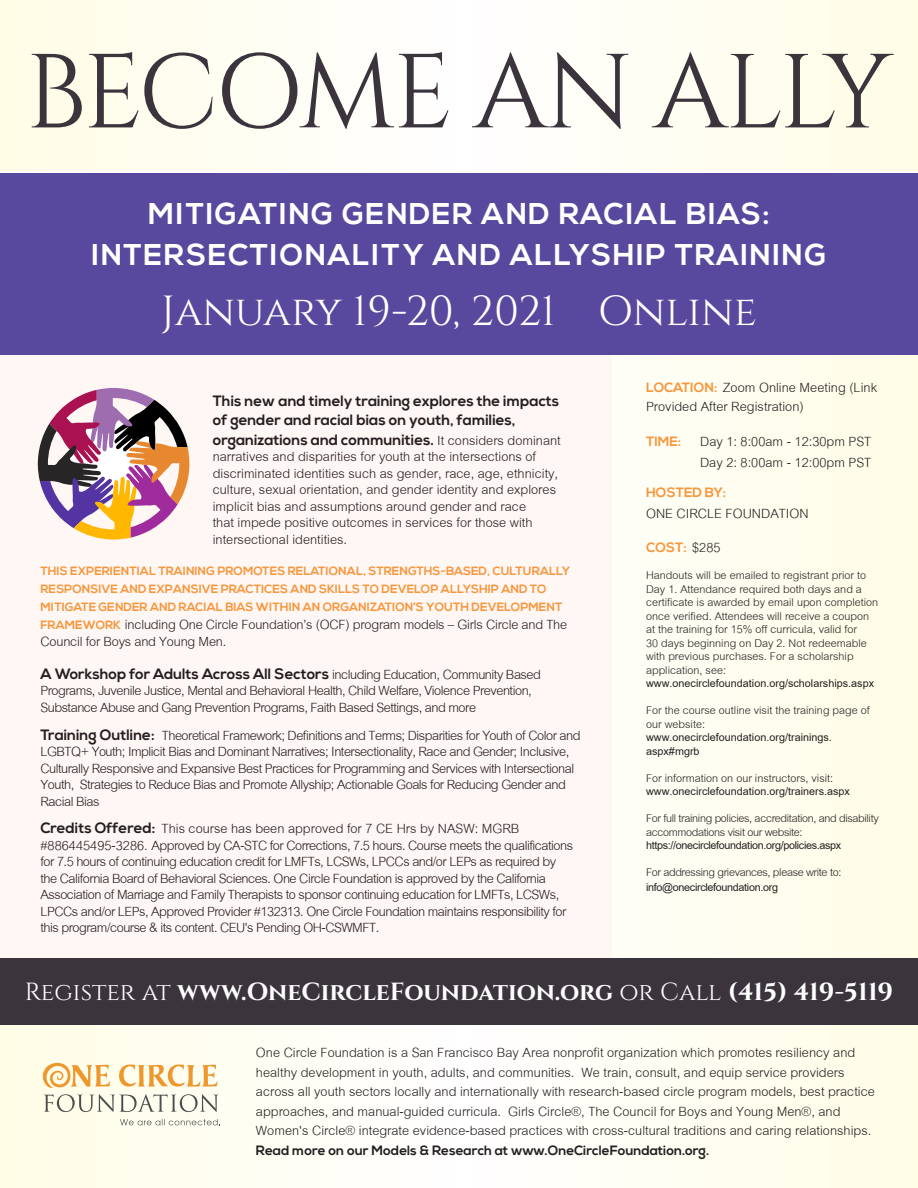
<style>
.page{position:relative;width:918px;height:1188px;background:#fff}
.page>*{position:absolute;margin:0;border:0;box-sizing:border-box;transform-origin:0 0}
.t1{font:105px "Cinzel";letter-spacing:-.04em;color:#3b343d}
.t2{font:42px "Cinzel";color:#fff}
.t3{font:700 30px/40.5px "Nexa";letter-spacing:.05em;color:#fff;text-align:center}
.t4{font:700 24.75px "Cinzel";color:#fff}
.t5{font:19.5px/16.5px "Cordia UPC";letter-spacing:-.01em;color:#231f20}
.t6{font:16.5px/13.5px "Cordia UPC";color:#231f20}
.t7{font:16.5px/13.5px "Cordia UPC";letter-spacing:-.02em;color:#231f20}
.t8{font:700 16.5px/13.5px "Cordia UPC";color:#231f20}
.t9{font:700 15px/19.5px "Nexa";color:#231f20}
.t10{font:700 13.5px "Nexa";color:#231f20}
.t11{font:700 13.5px "Nexa";color:#f7963c}
.t12{font:700 12px/18px "Nexa";color:#f7963c}
.s1{font-family:"Cordia UPC";font-weight:400;font-size:19.5px}
.s2{font-family:"Nexa";font-weight:700;font-size:12px;color:#f7963c}
.s3{font-family:"Nexa";font-weight:700;font-size:15px}
.s4{font-family:"Nexa";font-weight:700;font-size:13.5px;color:#f7963c}
.s5{font-family:"Cordia UPC";font-weight:400;font-size:19.5px;color:#231f20}
.s6{font-weight:700}
.s7{font-weight:400}
</style>
<div class="page">
<div style="left:0;top:354px;width:612px;height:604px;background:#fef7f4"></div>
<div style="left:612px;top:354px;width:306px;height:604px;background:#fffdee"></div>
<div style="left:0;top:1020px;width:918px;height:168px;background:#fffef2"></div>
<svg style="left:42px;top:1062px;width:68px;height:26px"></svg>
<svg style="left:119px;top:1065px;width:99px;height:22px"></svg>
<svg style="left:120px;top:1119px;width:100px;height:6px"></svg>
<svg style="left:44px;top:1094px;width:174px;height:18px"></svg>
<div style="left:0;top:0;width:918px;height:171px;background:#fffef2"></div>
<div style="left:0;top:173px;width:918px;height:181px;background:#58499e"></div>
<div style="left:0;top:958px;width:918px;height:67px;background:#3b343d"></div>
<svg style="left:38px;top:388px;width:151px;height:152px"></svg>
<p class="t1" style="left:25px;top:31px;width:869px">BECOME AN ALLY</p>
<p class="t3" style="left:92px;top:195px;width:736px">MITIGATING GENDER AND RACIAL BIAS:<br>INTERSECTIONALITY AND ALLYSHIP TRAINING</p>
<p class="t2" style="left:161px;top:287px;width:597px">January 19-20, 2021 Online</p>
<p class="t9" style="left:213px;top:392px;width:350px">This new and timely training explores the impacts of gender and racial bias on youth, families, organizations and communities. <span class="s1">It considers dominant</span></p>
<p class="t5" style="left:213px;top:449px;width:347px">narratives and disparities for youth at the intersections of discriminated identities such as gender, race, age, ethnicity, culture, sexual orientation, and gender identity and explores implicit bias and assumptions around gender and race<br>that impede positive outcomes in services for those with intersectional identities.</p>
<p class="t12" style="left:40px;top:563px;width:531px">THIS EXPERIENTIAL TRAINING PROMOTES RELATIONAL, STRENGTHS-BASED, CULTURALLY<br>RESPONSIVE AND EXPANSIVE PRACTICES AND SKILLS TO DEVELOP ALLYSHIP AND TO<br>MITIGATE GENDER AND RACIAL BIAS WITHIN AN ORGANIZATION’S YOUTH DEVELOPMENT</p>
<p class="t5" style="left:40px;top:617px;width:528px"><span class="s2">FRAMEWORK</span> including One Circle Foundation’s (OCF) program models – Girls Circle and The<br>Council for Boys and Young Men.</p>
<p class="t9" style="left:40px;top:665px;width:502px">A Workshop for Adults Across All Sectors <span class="s1">including Education, Community Based</span></p>
<p class="t5" style="left:40px;top:683px;width:493px">Programs, Juvenile Justice, Mental and Behavioral Health, Child Welfare, Violence Prevention,<br>Substance Abuse and Gang Prevention Programs, Faith Based Settings, and more</p>
<p class="t5" style="left:40px;top:727px;width:542px"><span class="s3">Training Outline:</span> Theoretical Framework; Definitions and Terms; Disparities for Youth of Color and LGBTQ+ Youth; Implicit Bias and Dominant Narratives; Intersectionality, Race and Gender; Inclusive, Culturally Responsive and Expansive Best Practices for Programming and Services with Intersectional Youth, Strategies to Reduce Bias and Promote Allyship; Actionable Goals for Reducing Gender and Racial Bias</p>
<p class="t5" style="left:40px;top:821px;width:534px"><span class="s3">Credits Offered:</span> This course has been approved for 7 CE Hrs by NASW: MGRB #886445495-3286. Approved by CA-STC for Corrections, 7.5 hours. Course meets the qualifications for 7.5 hours of continuing education credit for LMFTs, LCSWs, LPCCs and/or LEPs as required by the California Board of Behavioral Sciences. One Circle Foundation is approved by the California Association of Marriage and Family Therapists to sponsor continuing education for LMFTs, LCSWs, LPCCs and/or LEPs, Approved Provider #132313. One Circle Foundation maintains responsibility for this program/course &amp; its content. CEU's Pending OH-CSWMFT.</p>
<p class="t5" style="left:646px;top:378px;width:232px;line-height:19.5px"><span class="s4">LOCATION:</span> Zoom Online Meeting (Link<br>Provided After Registration)</p>
<p class="t5" style="left:646px;top:431px;width:227px;line-height:21px;text-align:right"><span class="s4">TIME:</span> Day 1: 8:00am - 12:30pm PST<br>Day 2: 8:00am - 12:00pm PST</p>
<p class="t11" style="left:646px;top:484px;width:81px">HOSTED BY:</p>
<p class="t5" style="left:646px;top:505px;width:164px">ONE CIRCLE FOUNDATION</p>
<p class="t11" style="left:646px;top:540px;width:76px">COST: <span class="s5">$285</span></p>
<p class="t6" style="left:646px;top:569px;width:234px">Handouts will be emailed to registrant prior to Day 1. Attendance required both days and a certificate is awarded by email upon completion once verified. Attendees will receive a coupon at the training for 15% off curricula, valid for<br>30 days beginning on Day 2. Not redeemable with previous purchases. For a scholarship application, see: <span class="s6">www.onecirclefoundation.org/scholarships.aspx</span></p>
<p class="t6" style="left:646px;top:704px;width:225px">For the course outline visit the training page of our website: <span class="s6">www.onecirclefoundation.org/trainings. aspx#mgrb</span></p>
<p class="t8" style="left:646px;top:771px;width:205px"><span class="s7">For information on our instructors, visit: </span>www.onecirclefoundation.org/trainers.aspx</p>
<p class="t7" style="left:646px;top:812px;width:234px">For full training policies, accreditation, and disability accommodations visit our website: <span class="s6">https://onecirclefoundation.org/policies.aspx</span></p>
<p class="t7" style="left:646px;top:865px;width:197px;line-height:15px">For addressing grievances, please write to: <span class="s6">info@onecirclefoundation.org</span></p>
<p class="t4" style="left:25px;top:977px;width:870px"><span class="s7">Register at</span> www.OneCircleFoundation.org <span class="s7">or Call</span> (415) 419-5119</p>
<p class="t5" style="left:256px;top:1043px;width:621px;line-height:19.5px">One Circle Foundation is a San Francisco Bay Area nonprofit organization which promotes resiliency and healthy development in youth, adults, and communities. We train, consult, and equip service providers across all youth sectors locally and internationally with research-based circle program models, best practice approaches, and manual-guided curricula. Girls Circle®, The Council for Boys and Young Men®, and Women's Circle® integrate evidence-based practices with cross-cultural traditions and caring relationships.</p>
<p class="t10" style="left:256px;top:1142px;width:455px">Read more on our Models &amp; Research at www.OneCircleFoundation.org.</p>
</div>
